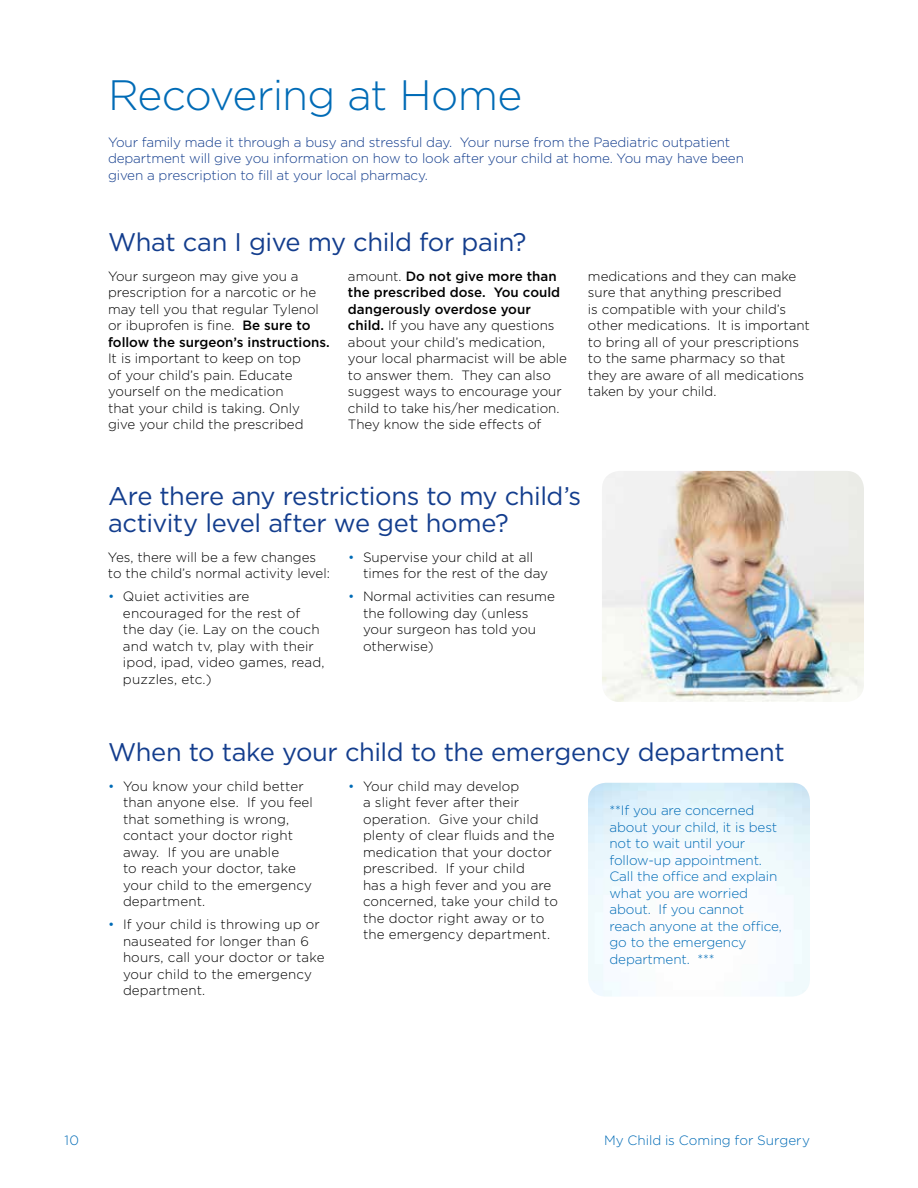
<style>
.page{position:relative;width:918px;height:1188px;background:#fff}
.page>*{position:absolute;margin:0;border:0;box-sizing:border-box;transform-origin:0 0}
.t1{font:300 42.45px "Gotham";letter-spacing:-.025em;color:#006bb6}
.t2{font:25.5px/27px "Gotham";letter-spacing:-.015em;color:#133d8d}
.t3{font:300 13.5px/16.5px "Gotham";color:#000}
.t4{font:300 13.5px/16.5px "Gotham";letter-spacing:-.01em;color:#006bb6}
.t5{font:300 13.5px/16.5px "Gotham";letter-spacing:-.01em;color:#133d8d}
.s1{font-weight:500}
.s2{color:#006bb6}
</style>
<div class="page">
<img style="left:602px;top:471px;width:262px;height:231px">
<h1 class="t1" style="left:108px;top:68px;width:416px">Recovering at Home</h1>
<p class="t5" style="left:108px;top:133px;width:638px">Your family made it through a busy and stressful day. Your nurse from the Paediatric outpatient department will give you information on how to look after your child at home. You may have been given a prescription to fill at your local pharmacy.</p>
<h2 class="t2" style="left:108px;top:228px;width:420px">What can I give my child for pain?</h2>
<p class="t3" style="left:108px;top:267px;width:223px">Your surgeon may give you a prescription for a narcotic or he may tell you that regular Tylenol or ibuprofen is fine. <span class="s1">Be sure to follow the surgeon’s instructions.</span></p>
<p class="t3" style="left:108px;top:350px;width:197px">It is important to keep on top of your child’s pain. Educate yourself on the medication that your child is taking. Only give your child the prescribed</p>
<p class="t3" style="left:348px;top:267px;width:221px">amount. <span class="s1">Do not give more than the prescribed dose. You could dangerously overdose your child.</span> If you have any questions about your child’s medication, your local pharmacist will be able to answer them. They can also suggest ways to encourage your child to take his/her medication.<br>They know the side effects of</p>
<p class="t3" style="left:588px;top:267px;width:224px">medications and they can make sure that anything prescribed<br>is compatible with your child’s other medications. It is important to bring all of your prescriptions to the same pharmacy so that they are aware of all medications taken by your child.</p>
<h2 class="t2" style="left:108px;top:482px;width:475px">Are there any restrictions to my child’s activity level after we get home?</h2>
<p class="t3" style="left:108px;top:548px;width:223px">Yes, there will be a few changes to the child’s normal activity level:</p>
<p class="t3" style="left:123px;top:588px;width:203px;text-indent:-15px"><span class="s2">•</span> Quiet activities are encouraged for the rest of the day (ie. Lay on the couch and watch tv, play with their ipod, ipad, video games, read, puzzles, etc.)</p>
<p class="t3" style="left:363px;top:548px;width:187px;text-indent:-15px"><span class="s2">•</span> Supervise your child at all times for the rest of the day</p>
<p class="t3" style="left:363px;top:588px;width:193px;text-indent:-15px"><span class="s2">•</span> Normal activities can resume the following day (unless your surgeon has told you otherwise)</p>
<h2 class="t2" style="left:108px;top:738px;width:678px">When to take your child to the emergency department</h2>
<p class="t3" style="left:123px;top:777px;width:191px;text-indent:-15px"><span class="s2">•</span> You know your child better than anyone else. If you feel that something is wrong, contact your doctor right away. If you are unable<br>to reach your doctor, take your child to the emergency department.</p>
<p class="t3" style="left:123px;top:916px;width:203px;text-indent:-15px"><span class="s2">•</span> If your child is throwing up or nauseated for longer than 6 hours, call your doctor or take your child to the emergency department.</p>
<p class="t3" style="left:363px;top:777px;width:196px;text-indent:-15px"><span class="s2">•</span> Your child may develop<br>a slight fever after their operation. Give your child plenty of clear fluids and the medication that your doctor prescribed. If your child<br>has a high fever and you are concerned, take your child to the doctor right away or to the emergency department.</p>
<p class="t4" style="left:609px;top:802px;width:174px">**If you are concerned about your child, it is best not to wait until your follow-up appointment.<br>Call the office and explain what you are worried about. If you cannot reach anyone at the office, go to the emergency department. ***</p>
<p class="t4" style="left:65px;top:1131px;width:16px">10</p>
<p class="t4" style="left:604px;top:1131px;width:207px">My Child is Coming for Surgery</p>
</div>
